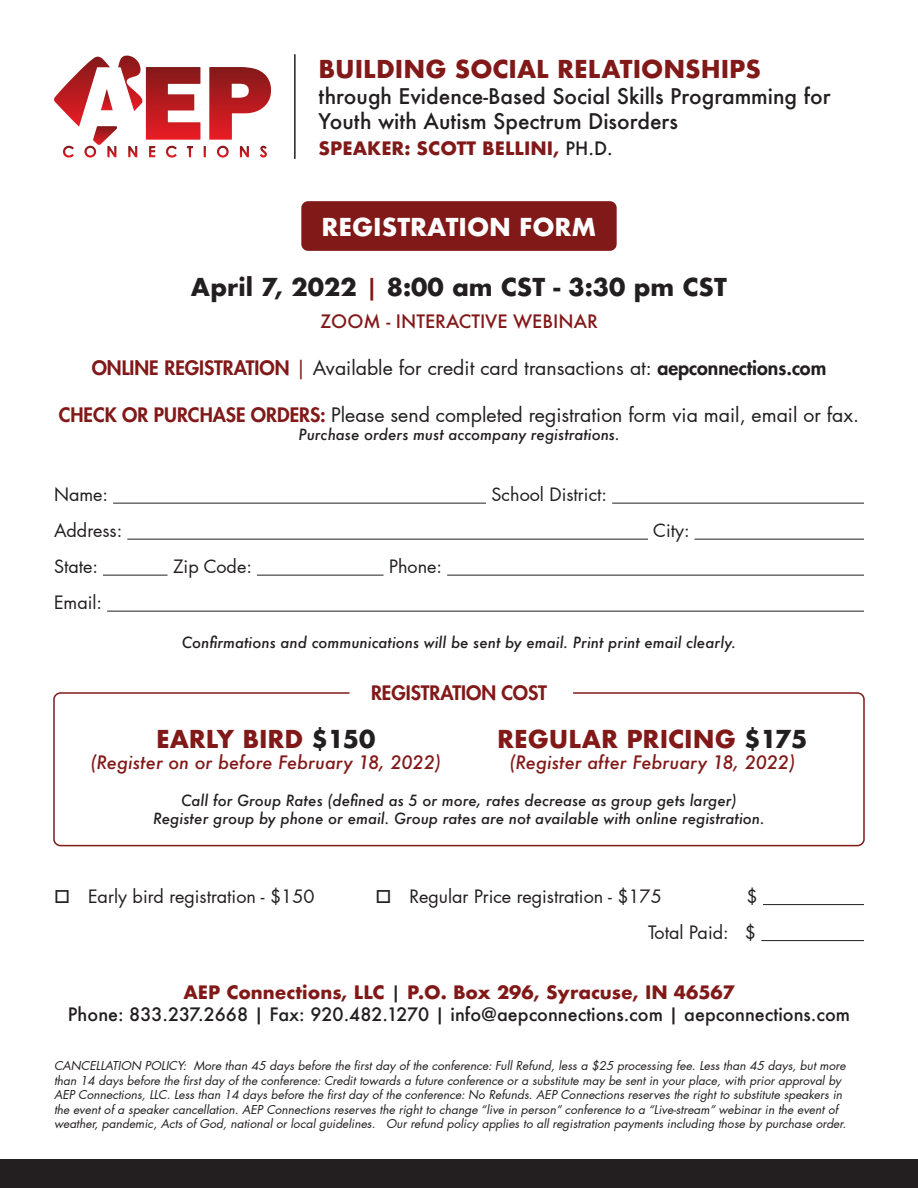
<style>
.page{position:relative;width:918px;height:1188px;background:#fff}
.page>*{position:absolute;margin:0;border:0;box-sizing:border-box;transform-origin:0 0}
.t1{font:700 24px "Futura";color:#821919}
.t2{font:700 24px "Futura";color:#231f20}
.t3{font:700 24px "Futura";color:#fff}
.t4{font:500 21px/25.5px "Futura";color:#231f20}
.t5{font:19.5px "Futura LT Pro";color:#231f20}
.t6{font:800 19.5px "Futura LT Pro";color:#821919}
.t7{font:18px "Futura LT Pro";color:#231f20}
.t8{font:500 18px "Futura";color:#231f20}
.t9{font:700 18px "Futura";color:#821919}
.t10{font:italic 500 18px "Futura";color:#821919}
.t11{font:500 18px "Futura";color:#821919}
.t12{font:italic 500 15px "Futura";color:#231f20}
.t13{font:italic 12px/14.4px "Futura LT Pro";color:#231f20}
.s1{font-weight:500;color:#231f20}
.s2{font-weight:500;color:#821919}
.s3{font-weight:800;color:#821919}
.s4{color:#821919}
.s5{font-weight:800}
.s6{color:#231f20}
</style>
<div class="page">
<div style="left:53px;top:692px;width:812px;height:154px;border:2px solid #821919;border-radius:7px"></div>
<div style="left:301px;top:201px;width:316px;height:50px;background:#821919;border-radius:7px"></div>
<div style="left:0;top:1160px;width:918px;height:28px;background:#231f20"></div>
<hr style="left:113px;top:503px;width:373px;height:1px;background:#231f20">
<hr style="left:612px;top:503px;width:252px;height:1px;background:#231f20">
<hr style="left:127px;top:539px;width:521px;height:1px;background:#231f20">
<hr style="left:695px;top:539px;width:169px;height:1px;background:#231f20">
<hr style="left:103px;top:575px;width:65px;height:1px;background:#231f20">
<hr style="left:257px;top:575px;width:127px;height:1px;background:#231f20">
<hr style="left:447px;top:575px;width:417px;height:1px;background:#231f20">
<hr style="left:107px;top:611px;width:757px;height:1px;background:#231f20">
<hr style="left:763px;top:904px;width:101px;height:1px;background:#231f20">
<hr style="left:761px;top:940px;width:103px;height:1px;background:#231f20">
<svg style="left:54px;top:56px;width:217px;height:102px"></svg>
<hr style="left:294px;top:55px;width:2px;height:103px;background:#231f20">
<p class="t1" style="left:319px;top:52px;width:444px">BUILDING SOCIAL RELATIONSHIPS</p>
<p class="t4" style="left:319px;top:83px;width:514px">through Evidence-Based Social Skills Programming for<br>Youth with Autism Spectrum Disorders</p>
<p class="t9" style="left:319px;top:135px;width:296px">SPEAKER: SCOTT BELLINI, <span class="s1">PH.D.</span></p>
<p class="t3" style="left:322px;top:210px;width:276px">REGISTRATION FORM</p>
<p class="t2" style="left:191px;top:270px;width:538px">April 7, 2022 <span class="s2">|</span> 8:00 am CST - 3:30 pm CST</p>
<p class="t11" style="left:320px;top:308px;width:279px">ZOOM - INTERACTIVE WEBINAR</p>
<p class="t5" style="left:92px;top:354px;width:736px"><span class="s3">ONLINE REGISTRATION</span> <span class="s4">|</span> Available for credit card transactions at: <span class="s5">aepconnections.com</span></p>
<p class="t5" style="left:59px;top:402px;width:802px"><span class="s3">CHECK OR PURCHASE ORDERS:</span> Please send completed registration form via mail, email or fax.</p>
<p class="t12" style="left:298px;top:425px;width:323px">Purchase orders must accompany registrations.</p>
<p class="t7" style="left:54px;top:482px;width:56px">Name:</p>
<p class="t7" style="left:492px;top:482px;width:117px">School District:</p>
<p class="t7" style="left:54px;top:518px;width:70px">Address:</p>
<p class="t7" style="left:653px;top:518px;width:38px">City:</p>
<p class="t7" style="left:54px;top:554px;width:45px">State:</p>
<p class="t7" style="left:173px;top:554px;width:80px">Zip Code:</p>
<p class="t7" style="left:389px;top:554px;width:55px">Phone:</p>
<p class="t7" style="left:54px;top:590px;width:50px">Email:</p>
<p class="t12" style="left:182px;top:632px;width:556px">Confirmations and communications will be sent by email. Print print email clearly.</p>
<p class="t6" style="left:371px;top:678px;width:177px">REGISTRATION COST</p>
<p class="t1" style="left:156px;top:721px;width:221px">EARLY BIRD <span class="s6">$150</span></p>
<p class="t10" style="left:90px;top:750px;width:352px">(Register on or before February 18, 2022)</p>
<p class="t1" style="left:497px;top:721px;width:312px">REGULAR PRICING <span class="s6">$175</span></p>
<p class="t10" style="left:509px;top:750px;width:287px">(Register after February 18, 2022)</p>
<p class="t12" style="left:181px;top:790px;width:557px">Call for Group Rates (defined as 5 or more, rates decrease as group gets larger)</p>
<p class="t12" style="left:153px;top:808px;width:613px">Register group by phone or email. Group rates are not available with online registration.</p>
<p class="t7" style="left:54px;top:884px;width:262px">□ Early bird registration - $150</p>
<p class="t7" style="left:375px;top:884px;width:288px">□ Regular Price registration - $175</p>
<p class="t7" style="left:746px;top:884px;width:13px">$</p>
<p class="t7" style="left:648px;top:920px;width:109px">Total Paid: $</p>
<p class="t9" style="left:183px;top:980px;width:553px">AEP Connections, LLC <span class="s1">|</span> P.O. Box 296, Syracuse, IN 46567</p>
<p class="t8" style="left:68px;top:1002px;width:784px">Phone: 833.237.2668 | Fax: 920.482.1270 | info@aepconnections.com | aepconnections.com</p>
<p class="t13" style="left:54px;top:1059px;width:794px">CANCELLATION POLICY: More than 45 days before the first day of the conference: Full Refund, less a $25 processing fee. Less than 45 days, but more than 14 days before the first day of the conference: Credit towards a future conference or a substitute may be sent in your place, with prior approval by AEP Connections, LLC. Less than 14 days before the first day of the conference: No Refunds. AEP Connections reserves the right to substitute speakers in the event of a speaker cancellation. AEP Connections reserves the right to change “live in person” conference to a “Live-stream” webinar in the event of weather, pandemic, Acts of God, national or local guidelines. Our refund policy applies to all registration payments including those by purchase order.</p>
</div>
